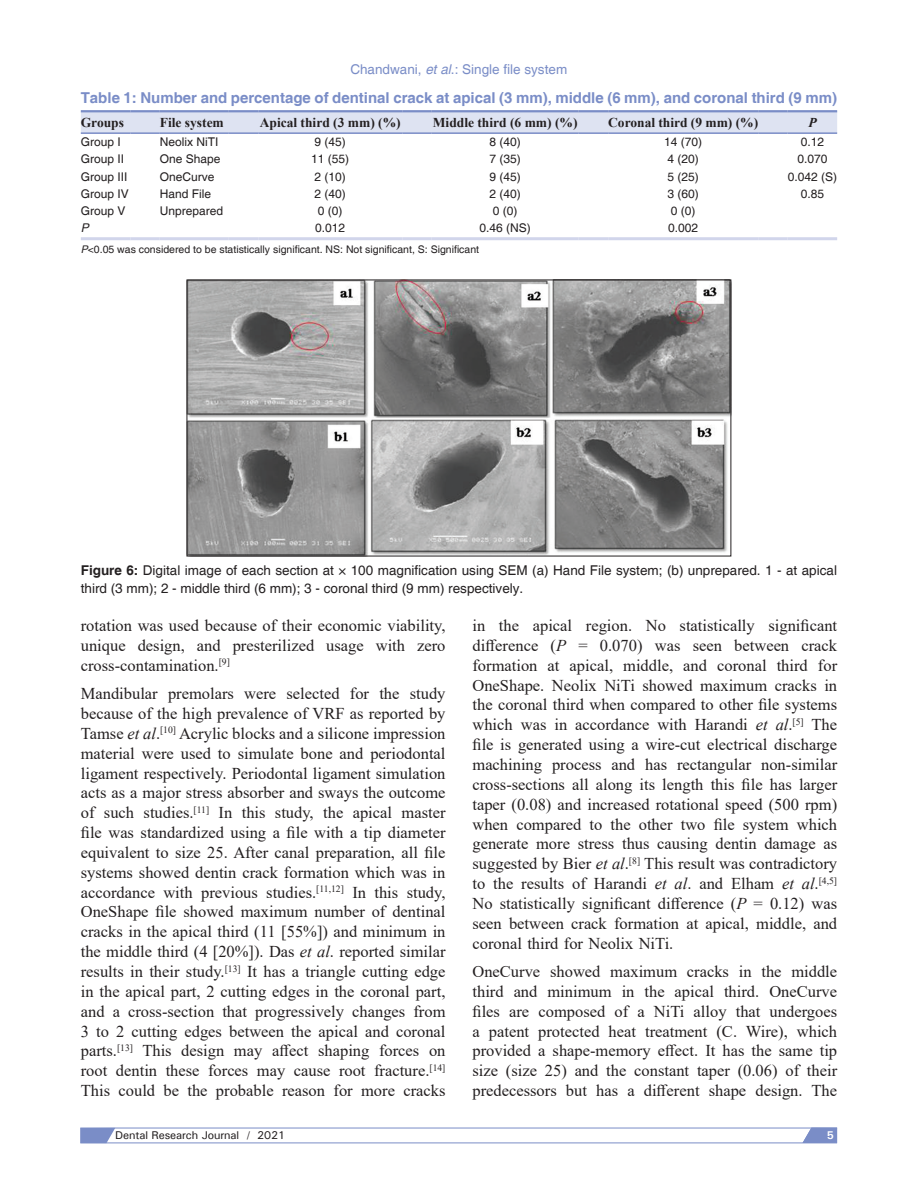
<style>
.page{position:relative;width:918px;height:1188px;background:#fff}
.page>*{position:absolute;margin:0;border:0;box-sizing:border-box;transform-origin:0 0}
.TX{font:16.5px/19.8px "Times New Roman";color:#231f20;text-align:justify}
.TT{font:700 15px "Helvetica";color:#7a8dc7}
.FGC{font:13.5px/17.5px "Helvetica";color:#231f20}
.TCH{font:700 13.5px "Times New Roman";color:#231f20}
.t1{font:13.5px "Helvetica";color:#7a8dc7}
.TCH-2{font:italic 700 13.5px "Times New Roman";color:#231f20}
.TB{font:12px "Helvetica";color:#231f20}
.TB-2{font:italic 12px "Helvetica";color:#231f20}
.t2{font:500 11.25px "Univers";letter-spacing:-.01em;color:#231f20}
.t3{font:700 11.25px "Univers";color:#fff}
.TFN{font:10.5px "Helvetica";color:#231f20}
.s1{font-style:italic}
.s2{font-weight:700}
</style>
<div class="page">
<img style="left:189px;top:282px;width:540px;height:272px">
<div style="left:187px;top:280px;width:544px;height:276px;border:1px solid #231f20"></div>
<svg style="left:80px;top:1128px;width:757px;height:15px"></svg>
<div style="left:81px;top:112px;width:756px;height:20px;background:#dee3f2"></div>
<hr style="left:81px;top:237px;width:49px;height:3px;background:#d1d5eb">
<hr style="left:130px;top:237px;width:30px;height:3px;background:#d1d5eb">
<hr style="left:160px;top:237px;width:69px;height:3px;background:#d1d5eb">
<hr style="left:229px;top:237px;width:29px;height:3px;background:#d1d5eb">
<hr style="left:258px;top:237px;width:144px;height:3px;background:#d1d5eb">
<hr style="left:402px;top:237px;width:30px;height:3px;background:#d1d5eb">
<hr style="left:432px;top:237px;width:147px;height:3px;background:#d1d5eb">
<hr style="left:579px;top:237px;width:29px;height:3px;background:#d1d5eb">
<hr style="left:608px;top:237px;width:150px;height:3px;background:#d1d5eb">
<hr style="left:758px;top:237px;width:30px;height:3px;background:#d1d5eb">
<hr style="left:788px;top:237px;width:49px;height:3px;background:#d1d5eb">
<hr style="left:81px;top:110px;width:49px;height:2px;background:#7a8dc7">
<hr style="left:130px;top:110px;width:30px;height:2px;background:#7a8dc7">
<hr style="left:160px;top:110px;width:69px;height:2px;background:#7a8dc7">
<hr style="left:229px;top:110px;width:29px;height:2px;background:#7a8dc7">
<hr style="left:258px;top:110px;width:144px;height:2px;background:#7a8dc7">
<hr style="left:402px;top:110px;width:30px;height:2px;background:#7a8dc7">
<hr style="left:432px;top:110px;width:147px;height:2px;background:#7a8dc7">
<hr style="left:579px;top:110px;width:29px;height:2px;background:#7a8dc7">
<hr style="left:608px;top:110px;width:150px;height:2px;background:#7a8dc7">
<hr style="left:758px;top:110px;width:30px;height:2px;background:#7a8dc7">
<hr style="left:788px;top:110px;width:49px;height:2px;background:#7a8dc7">
<hr style="left:81px;top:132px;width:49px;height:2px;background:#7a8dc7">
<hr style="left:130px;top:132px;width:30px;height:2px;background:#7a8dc7">
<hr style="left:160px;top:132px;width:69px;height:2px;background:#7a8dc7">
<hr style="left:229px;top:132px;width:29px;height:2px;background:#7a8dc7">
<hr style="left:258px;top:132px;width:144px;height:2px;background:#7a8dc7">
<hr style="left:402px;top:132px;width:30px;height:2px;background:#7a8dc7">
<hr style="left:432px;top:132px;width:147px;height:2px;background:#7a8dc7">
<hr style="left:579px;top:132px;width:29px;height:2px;background:#7a8dc7">
<hr style="left:608px;top:132px;width:150px;height:2px;background:#7a8dc7">
<hr style="left:758px;top:132px;width:30px;height:2px;background:#7a8dc7">
<hr style="left:788px;top:132px;width:49px;height:2px;background:#7a8dc7">
<p class="t1" style="left:350px;top:61px;width:218px">Chandwani, <span class="s1">et al</span>.: Single file system</p>
<p class="TT" style="left:81px;top:88px;width:758px">Table 1: Number and percentage of dentinal crack at apical (3 mm), middle (6 mm), and coronal third (9 mm)</p>
<p class="TCH" style="left:81px;top:113px;width:45px">Groups</p>
<p class="TCH" style="left:160px;top:113px;width:66px">File system</p>
<p class="TCH" style="left:260px;top:113px;width:142px">Apical third (3 mm) (%)</p>
<p class="TCH" style="left:433px;top:113px;width:146px">Middle third (6 mm) (%)</p>
<p class="TCH" style="left:608px;top:113px;width:151px">Coronal third (9 mm) (%)</p>
<p class="TCH-2" style="left:809px;top:113px;width:10px">P</p>
<p class="TB" style="left:81px;top:135px;width:42px">Group I</p>
<p class="TB" style="left:160px;top:135px;width:60px">Neolix NiTI</p>
<p class="TB" style="left:315px;top:135px;width:33px">9 (45)</p>
<p class="TB" style="left:490px;top:135px;width:33px">8 (40)</p>
<p class="TB" style="left:664px;top:135px;width:40px">14 (70)</p>
<p class="TB" style="left:801px;top:135px;width:25px">0.12</p>
<p class="TB" style="left:81px;top:152px;width:45px">Group II</p>
<p class="TB" style="left:160px;top:152px;width:62px">One Shape</p>
<p class="TB" style="left:311px;top:152px;width:40px">11 (55)</p>
<p class="TB" style="left:490px;top:152px;width:33px">7 (35)</p>
<p class="TB" style="left:668px;top:152px;width:33px">4 (20)</p>
<p class="TB" style="left:797px;top:152px;width:32px">0.070</p>
<p class="TB" style="left:81px;top:169px;width:48px">Group III</p>
<p class="TB" style="left:160px;top:169px;width:56px">OneCurve</p>
<p class="TB" style="left:315px;top:169px;width:33px">2 (10)</p>
<p class="TB" style="left:490px;top:169px;width:33px">9 (45)</p>
<p class="TB" style="left:668px;top:169px;width:33px">5 (25)</p>
<p class="TB" style="left:788px;top:169px;width:51px">0.042 (S)</p>
<p class="TB" style="left:81px;top:187px;width:50px">Group IV</p>
<p class="TB" style="left:160px;top:187px;width:53px">Hand File</p>
<p class="TB" style="left:315px;top:187px;width:33px">2 (40)</p>
<p class="TB" style="left:490px;top:187px;width:33px">2 (40)</p>
<p class="TB" style="left:668px;top:187px;width:33px">3 (60)</p>
<p class="TB" style="left:801px;top:187px;width:25px">0.85</p>
<p class="TB" style="left:81px;top:204px;width:46px">Group V</p>
<p class="TB" style="left:160px;top:204px;width:65px">Unprepared</p>
<p class="TB" style="left:318px;top:204px;width:26px">0 (0)</p>
<p class="TB" style="left:493px;top:204px;width:26px">0 (0)</p>
<p class="TB" style="left:671px;top:204px;width:26px">0 (0)</p>
<p class="TB-2" style="left:81px;top:221px;width:10px">P</p>
<p class="TB" style="left:315px;top:221px;width:32px">0.012</p>
<p class="TB" style="left:480px;top:221px;width:53px">0.46 (NS)</p>
<p class="TB" style="left:668px;top:221px;width:32px">0.002</p>
<p class="TFN" style="left:81px;top:243px;width:400px"><span class="s1">P</span>&lt;0.05 was considered to be statistically significant. NS: Not significant, S: Significant</p>
<p class="FGC" style="left:81px;top:562px;width:758px"><span class="s2">Figure 6:</span> Digital image of each section at × 100 magnification using SEM (a) Hand File system; (b) unprepared. 1 ‑ at apical third (3 mm); 2 ‑ middle third (6 mm); 3 ‑ coronal third (9 mm) respectively.</p>
<p class="TX" style="left:81px;top:615px;width:366px">rotation was used because of their economic viability, unique design, and presterilized usage with zero cross‑contamination.<sup>[9]</sup></p>
<p class="TX" style="left:81px;top:683px;width:366px">Mandibular premolars were selected for the study because of the high prevalence of VRF as reported by Tamse <span class="s1">et al</span>.<sup>[10]</sup> Acrylic blocks and a silicone impression material were used to simulate bone and periodontal ligament respectively. Periodontal ligament simulation acts as a major stress absorber and sways the outcome of such studies.<sup>[11]</sup> In this study, the apical master file was standardized using a file with a tip diameter equivalent to size 25. After canal preparation, all file systems showed dentin crack formation which was in accordance with previous studies.<sup>[11,12]</sup> In this study, OneShape file showed maximum number of dentinal cracks in the apical third (11 [55%]) and minimum in the middle third (4 [20%]). Das <span class="s1">et al</span>. reported similar results in their study.<sup>[13]</sup> It has a triangle cutting edge in the apical part, 2 cutting edges in the coronal part, and a cross‑section that progressively changes from 3 to 2 cutting edges between the apical and coronal parts.<sup>[13]</sup> This design may affect shaping forces on root dentin these forces may cause root fracture.<sup>[14] </sup>This could be the probable reason for more cracks</p>
<p class="TX" style="left:472px;top:615px;width:366px">in the apical region. No statistically significant difference (<span class="s1">P</span> = 0.070) was seen between crack formation at apical, middle, and coronal third for OneShape. Neolix NiTi showed maximum cracks in the coronal third when compared to other file systems which was in accordance with Harandi <span class="s1">et al</span>.<sup>[5]</sup> The file is generated using a wire‑cut electrical discharge machining process and has rectangular non‑similar cross‑sections all along its length this file has larger taper (0.08) and increased rotational speed (500 rpm) when compared to the other two file system which generate more stress thus causing dentin damage as suggested by Bier <span class="s1">et al</span>.<sup>[8]</sup> This result was contradictory to the results of Harandi <span class="s1">et al</span>. and Elham <span class="s1">et al</span>.<sup>[4,5] </sup>No statistically significant difference (<span class="s1">P</span> = 0.12) was seen between crack formation at apical, middle, and coronal third for Neolix NiTi.</p>
<p class="TX" style="left:472px;top:961px;width:366px">OneCurve showed maximum cracks in the middle third and minimum in the apical third. OneCurve files are composed of a NiTi alloy that undergoes a patent protected heat treatment (C. Wire), which provided a shape‑memory effect. It has the same tip size (size 25) and the constant taper (0.06) of their predecessors but has a different shape design. The</p>
<p class="t2" style="left:115px;top:1128px;width:171px">Dental Research Journal / 2021</p>
<p class="t3" style="left:827px;top:1128px;width:9px">5</p>
</div>
